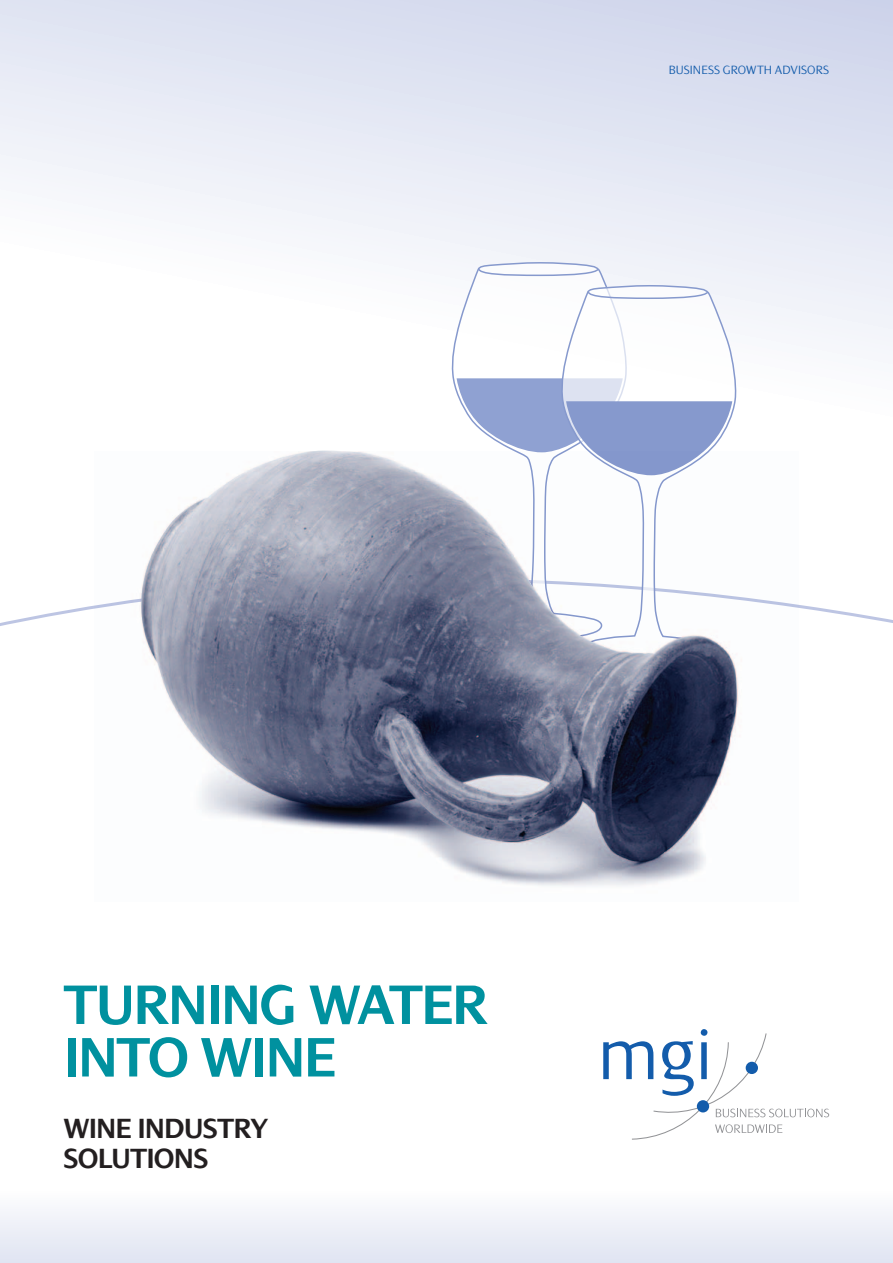
<style>
.page{position:relative;width:893px;height:1263px;background:#fff}
.page>*{position:absolute;margin:0;border:0;box-sizing:border-box;transform-origin:0 0}
.t1{font:600 60px/52.5px "Dialog";letter-spacing:-.015em;color:#00919f}
.t2{font:600 30px/30px "Dialog";letter-spacing:-.01em;color:#231f20}
.t3{font:300 13.05px "Dialog";letter-spacing:.01em;color:#135cab}
</style>
<div class="page">
<svg style="left:0;top:0;width:893px;height:347px"></svg>
<div style="left:0;top:1191px;width:893px;height:72px;background:linear-gradient(to bottom,#fdfdfe,#dfe4f2)"></div>
<svg style="left:603px;top:1029px;width:226px;height:111px"></svg>
<div style="left:697px;top:1100px;width:12px;height:12px;background:#135cab;border-radius:50%"></div>
<div style="left:746px;top:1062px;width:12px;height:12px;background:#135cab;border-radius:50%"></div>
<svg style="left:0;top:605px;width:893px;height:21px"></svg>
<svg style="left:450px;top:261px;width:177px;height:133px"></svg>
<svg style="left:477px;top:267px;width:123px;height:10px"></svg>
<svg style="left:559px;top:284px;width:178px;height:132px"></svg>
<svg style="left:457px;top:378px;width:275px;height:72px"></svg>
<svg style="left:587px;top:290px;width:123px;height:10px"></svg>
<img style="left:94px;top:594px;width:705px;height:293px">
<img style="left:141px;top:450px;width:595px;height:411px">
<p class="t3" style="left:669px;top:62px;width:162px">BUSINESS GROWTH ADVISORS</p>
<h1 class="t1" style="left:64px;top:979px;width:426px">TURNING WATER<br>INTO WINE</h1>
<h2 class="t2" style="left:64px;top:1113px;width:206px">WINE INDUSTRY<br>SO LUTIONS</h2>
</div>
